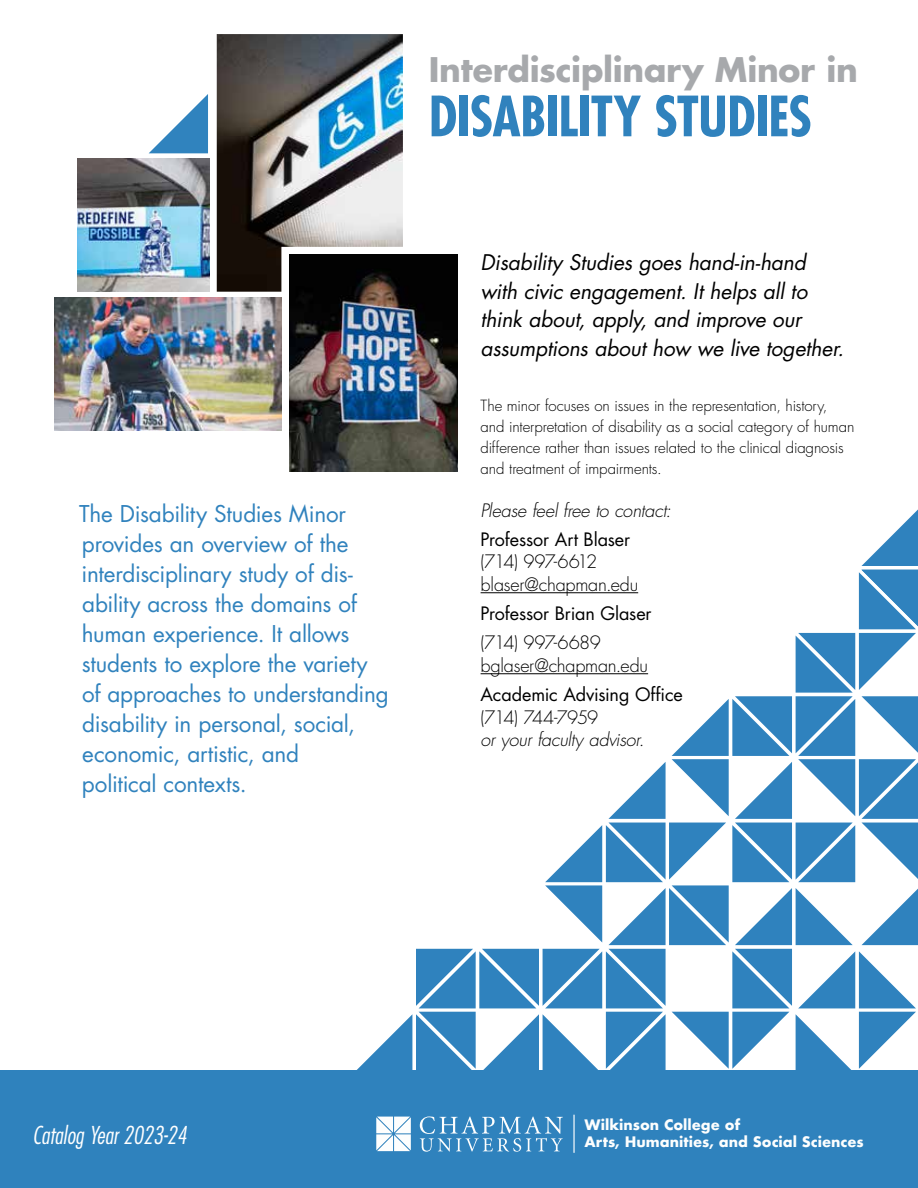
<style>
.page{position:relative;width:918px;height:1188px;background:#fff}
.page>*{position:absolute;margin:0;border:0;box-sizing:border-box;transform-origin:0 0}
.t1{font:700 condensed 54px "Futura Std";letter-spacing:-.015em;color:#3082bd}
.t2{font:700 33px "Futura Std";letter-spacing:-.01em;color:#a7a9ac}
.t3{font:italic 300 condensed 24px "Futura Std";color:#fff}
.t4{font:22.5px/30px "Futura Std";letter-spacing:-.01em;color:#3082bd}
.t5{font:italic 21px/28.5px "Futura Std";letter-spacing:-.01em;color:#000}
.t6{font:300 18px/22.5px "Futura Std";letter-spacing:-.015em;color:#000}
.t7{font:18px "Futura Std";letter-spacing:-.005em;color:#000}
.t8{font:italic 300 18px "Futura Std";letter-spacing:-.015em;color:#000}
.t9{font:300 18px "Futura Std";letter-spacing:-.06em;color:#000}
.t10{font:300 15px/21px "Futura Std";letter-spacing:-.005em;color:#000}
.t11{font:700 14.1px/17px "Futura";color:#fdfefe}
</style>
<div class="page">
<div style="left:0;top:1071px;width:918px;height:117px;background:#2f82bd"></div>
<img style="left:78px;top:158px;width:132px;height:134px">
<img style="left:54px;top:298px;width:227px;height:132px">
<img style="left:289px;top:254px;width:168px;height:217px">
<img style="left:217px;top:34px;width:186px;height:258px">
<svg style="left:149px;top:94px;width:59px;height:59px"></svg>
<svg style="left:289px;top:509px;width:629px;height:644px"></svg>
<h2 class="t2" style="left:429px;top:48px;width:431px">Interdisciplinary Minor in</h2>
<h1 class="t1" style="left:429px;top:83px;width:385px">DISABILITY STUDIES</h1>
<p class="t4" style="left:79px;top:499px;width:311px">The Disability Studies Minor provides an overview of the interdisciplinary study of dis&shy;ability across the domains of human experience. It allows students to explore the variety of approaches to understanding disability in personal, social, economic, artistic, and<br>political contexts.</p>
<p class="t5" style="left:481px;top:248px;width:365px">Disability Studies goes hand-in-hand with civic engagement. It helps all to think about, apply, and improve our assumptions about how we live together.</p>
<p class="t10" style="left:481px;top:395px;width:375px">The minor focuses on issues in the representation, history, and interpretation of disability as a social category of human difference rather than issues related to the clinical diagnosis and treatment of impairments.</p>
<p class="t8" style="left:481px;top:499px;width:192px">Please feel free to contact:</p>
<p class="t7" style="left:481px;top:528px;width:151px">Professor Art Blaser</p>
<p class="t6" style="left:481px;top:551px;width:159px">(714) 997-6612 blaser@chapman.edu</p>
<p class="t7" style="left:481px;top:602px;width:173px">Professor Brian Glaser</p>
<p class="t6" style="left:481px;top:632px;width:169px">(714) 997-6689 bglaser@chapman.edu</p>
<p class="t7" style="left:481px;top:683px;width:204px">Academic Advising Office</p>
<p class="t9" style="left:481px;top:706px;width:119px">(714) 744-7959</p>
<p class="t8" style="left:481px;top:729px;width:165px">or your faculty advisor.</p>
<p class="t3" style="left:32px;top:1121px;width:156px">Catalog Year 2023-24</p>
<p class="t11" style="left:585px;top:1116px;width:281px">Wilkinson College of<br>Arts, Humanities, and Social Sciences</p>
</div>
